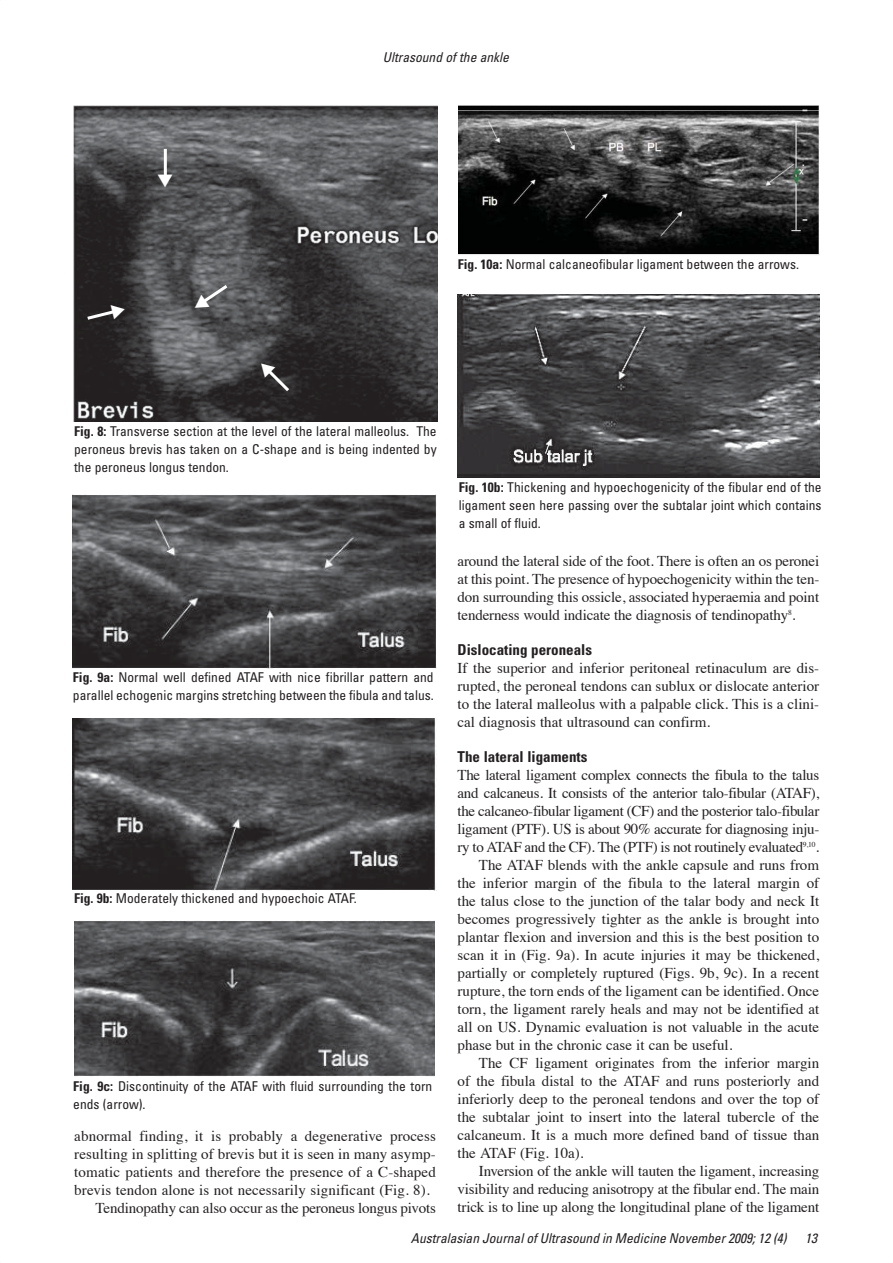
<style>
.page{position:relative;width:893px;height:1263px;background:#fff}
.page>*{position:absolute;margin:0;border:0;box-sizing:border-box;transform-origin:0 0}
.t1{font:15px/18px "Times";color:#231f20;text-align:justify}
.t2{font:15px "Times";letter-spacing:-.02em;color:#231f20}
.t3{font:700 condensed 15px "Univers";color:#231f20}
.t4{font:condensed 13.5px/18px "Univers";color:#231f20;text-align:justify}
.t5{font:italic condensed 13.5px "Univers";color:#231f20}
.s1{font-weight:700}
</style>
<div class="page">
<img style="left:73px;top:494px;width:363px;height:175px">
<img style="left:73px;top:719px;width:363px;height:172px">
<img style="left:74px;top:921px;width:360px;height:155px">
<img style="left:458px;top:106px;width:361px;height:149px">
<img style="left:458px;top:295px;width:361px;height:183px">
<img style="left:73px;top:105px;width:364px;height:316px">
<hr style="left:164px;top:149px;width:3px;height:28px;background:#fff">
<svg style="left:158px;top:174px;width:14px;height:13px"></svg>
<svg style="left:84px;top:302px;width:42px;height:20px"></svg>
<svg style="left:191px;top:282px;width:40px;height:31px"></svg>
<svg style="left:256px;top:358px;width:36px;height:36px"></svg>
<p class="t5" style="left:383px;top:52px;width:130px">Ultrasound of the ankle</p>
<p class="t4" style="left:458px;top:256px;width:343px"><span class="s1">Fig. 10a:</span> Normal calcaneofibular ligament between the arrows.</p>
<p class="t4" style="left:74px;top:423px;width:364px"><span class="s1">Fig. 8:</span> Transverse section at the level of the lateral malleolus. The peroneus brevis has taken on a C-shape and is being indented by the peroneus longus tendon.</p>
<p class="t4" style="left:73px;top:669px;width:362px"><span class="s1">Fig. 9a:</span> Normal well defined ATAF with nice fibrillar pattern and parallel echogenic margins stretching between the fibula and talus.</p>
<p class="t4" style="left:74px;top:891px;width:284px"><span class="s1">Fig. 9b:</span> Moderately thickened and hypoechoic ATAF.</p>
<p class="t4" style="left:73px;top:1078px;width:360px"><span class="s1">Fig. 9c:</span> Discontinuity of the ATAF with fluid surrounding the torn ends (arrow).</p>
<p class="t1" style="left:74px;top:1128px;width:363px">abnormal finding, it is probably a degenerative process</p>
<p class="t1" style="left:74px;top:1146px;width:363px">resulting in splitting of brevis but it is seen in many asymp-</p>
<p class="t1" style="left:74px;top:1164px;width:363px">tomatic patients and therefore the presence of a C-shaped</p>
<p class="t1" style="left:74px;top:1182px;width:357px">brevis tendon alone is not necessarily significant (Fig. 8).</p>
<p class="t1" style="left:95px;top:1200px;width:342px">Tendinopathy can also occur as the peroneus longus pivots</p>
<p class="t4" style="left:459px;top:480px;width:364px"><span class="s1">Fig. 10b:</span> Thickening and hypoechogenicity of the fibular end of the ligament seen here passing over the subtalar joint which contains a small of fluid.</p>
<p class="t1" style="left:457px;top:553px;width:363px">around the lateral side of the foot. There is often an os peronei at this point. The presence of hypoechogenicity within the ten&shy;don surrounding this ossicle, associated hyperaemia and point tenderness would indicate the diagnosis of tendinopathy<sup>8</sup>.</p>
<p class="t3" style="left:457px;top:644px;width:136px">Dislocating peroneals</p>
<p class="t1" style="left:457px;top:660px;width:363px">If the superior and inferior peritoneal retinaculum are dis&shy;rupted, the peroneal tendons can sublux or dislocate anterior to the lateral malleolus with a palpable click. This is a clini&shy;cal diagnosis that ultrasound can confirm.</p>
<p class="t3" style="left:457px;top:751px;width:131px">The lateral ligaments</p>
<p class="t2" style="left:457px;top:769px;width:363px">The lateral ligament complex connects the fibula to the talus</p>
<p class="t2" style="left:457px;top:787px;width:363px">and calcaneus. It consists of the anterior talo-fibular (ATAF),</p>
<p class="t2" style="left:457px;top:805px;width:363px">the calcaneo-fibular ligament (CF) and the posterior talo-fibular</p>
<p class="t2" style="left:457px;top:823px;width:363px">ligament (PTF). US is about 90% accurate for diagnosing inju-</p>
<p class="t2" style="left:457px;top:841px;width:363px">ry to ATAF and the CF). The (PTF) is not routinely evaluated<sup>9,10</sup>.</p>
<p class="t1" style="left:479px;top:857px;width:342px">The ATAF blends with the ankle capsule and runs from</p>
<p class="t1" style="left:457px;top:875px;width:363px">the inferior margin of the fibula to the lateral margin of</p>
<p class="t1" style="left:457px;top:893px;width:363px">the talus close to the junction of the talar body and neck It</p>
<p class="t1" style="left:457px;top:911px;width:363px">becomes progressively tighter as the ankle is brought into</p>
<p class="t1" style="left:457px;top:929px;width:363px">plantar flexion and inversion and this is the best position to</p>
<p class="t1" style="left:457px;top:947px;width:363px">scan it in (Fig. 9a). In acute injuries it may be thickened,</p>
<p class="t1" style="left:457px;top:965px;width:363px">partially or completely ruptured (Figs. 9b, 9c). In a recent</p>
<p class="t1" style="left:457px;top:983px;width:363px">rupture, the torn ends of the ligament can be identified. Once</p>
<p class="t1" style="left:457px;top:1001px;width:363px">torn, the ligament rarely heals and may not be identified at</p>
<p class="t1" style="left:457px;top:1019px;width:363px">all on US. Dynamic evaluation is not valuable in the acute</p>
<p class="t1" style="left:457px;top:1037px;width:276px">phase but in the chronic case it can be useful.</p>
<p class="t1" style="left:479px;top:1055px;width:342px">The CF ligament originates from the inferior margin</p>
<p class="t1" style="left:457px;top:1073px;width:363px">of the fibula distal to the ATAF and runs posteriorly and</p>
<p class="t1" style="left:457px;top:1091px;width:363px">inferiorly deep to the peroneal tendons and over the top of</p>
<p class="t1" style="left:457px;top:1109px;width:363px">the subtalar joint to insert into the lateral tubercle of the</p>
<p class="t1" style="left:457px;top:1127px;width:363px">calcaneum. It is a much more defined band of tissue than</p>
<p class="t1" style="left:457px;top:1145px;width:127px">the ATAF (Fig. 10a).</p>
<p class="t1" style="left:479px;top:1163px;width:342px">Inversion of the ankle will tauten the ligament, increasing</p>
<p class="t1" style="left:457px;top:1181px;width:363px">visibility and reducing anisotropy at the fibular end. The main</p>
<p class="t1" style="left:457px;top:1199px;width:363px">trick is to line up along the longitudinal plane of the ligament</p>
<p class="t5" style="left:411px;top:1233px;width:410px">Australasian Journalof Ultrasound in Medicine November2009;12 (4) 13</p>
</div>
